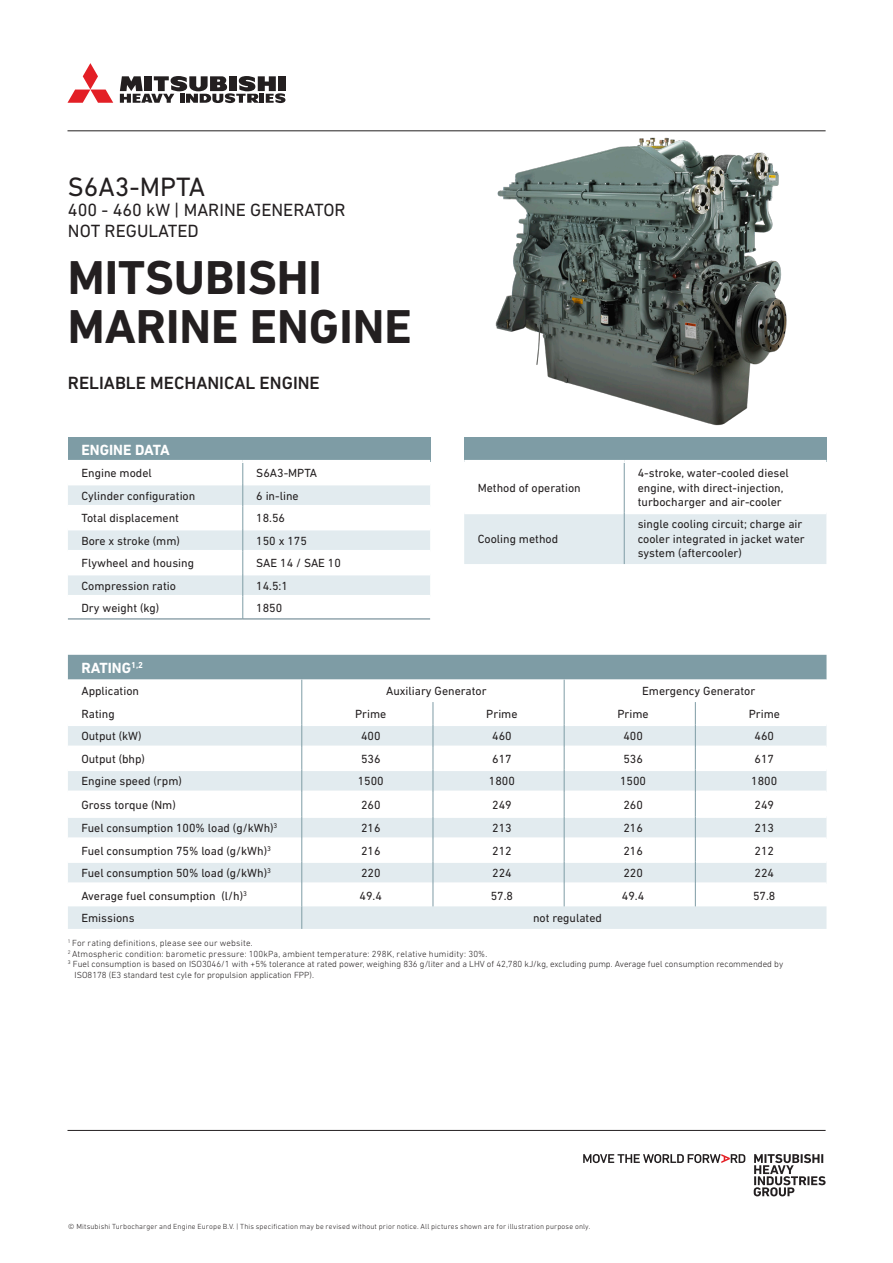
<style>
.page{position:relative;width:893px;height:1263px;background:#fff}
.page>*{position:absolute;margin:0;border:0;box-sizing:border-box;transform-origin:0 0}
.Title_Black{font:700 48.3px "DIN Next LT Pro";color:#231f20}
.Title_Black-2{font:27px "DIN Next LT Pro";color:#231f20}
.Title_Black-3{font:18px "DIN Next LT Pro";color:#231f20}
.t1{font:500 18px "DIN Next LT Pro";color:#231f20}
.t2{font:700 15px "DIN Next LT Pro";color:#fff}
.t3{font:12px/14.4px "DIN Next LT Pro";color:#231f20}
.Paragraph{font:300 9px "DIN Next LT Pro";color:#231f20}
.Paragraph-2{font:300 9px "DIN Next LT Pro";letter-spacing:.02em;color:#231f20}
.t4{font:300 7.5px "DIN Next LT Pro";letter-spacing:.02em;color:#231f20}
</style>
<div class="page">
<svg style="left:68px;top:655px;width:758px;height:274px"></svg>
<div style="left:464px;top:437px;width:362px;height:24px;background:#7e9ca5"></div>
<div style="left:464px;top:514px;width:362px;height:50px;background:#e2ebef"></div>
<hr style="left:464px;top:460px;width:160px;height:3px;background:#fff">
<hr style="left:624px;top:460px;width:202px;height:3px;background:#fff">
<hr style="left:624px;top:463px;width:1px;height:50px;background:#7e9ca5">
<hr style="left:624px;top:513px;width:1px;height:51px;background:#7e9ca5">
<div style="left:68px;top:437px;width:362px;height:24px;background:#7e9ca5"></div>
<hr style="left:68px;top:460px;width:175px;height:3px;background:#fff">
<hr style="left:243px;top:460px;width:187px;height:3px;background:#fff">
<svg style="left:68px;top:463px;width:362px;height:155px"></svg>
<hr style="left:68px;top:618px;width:175px;height:1px;background:#5b7885">
<hr style="left:243px;top:618px;width:187px;height:1px;background:#5b7885">
<hr style="left:68px;top:130px;width:758px;height:1px;background:#231f20">
<hr style="left:68px;top:1130px;width:758px;height:1px;background:#231f20">
<svg style="left:120px;top:76px;width:165px;height:27px"></svg>
<svg style="left:67px;top:63px;width:46px;height:40px"></svg>
<svg style="left:754px;top:1154px;width:72px;height:42px"></svg>
<svg style="left:583px;top:1154px;width:162px;height:9px"></svg>
<img style="left:495px;top:137px;width:292px;height:289px">
<p class="Title_Black-2" style="left:68px;top:172px;width:139px">S6A3-MPTA</p>
<p class="Title_Black-3" style="left:68px;top:200px;width:279px">400 - 460 kW | MARINE GENERATOR</p>
<p class="Title_Black-3" style="left:68px;top:221px;width:132px">NOT REGULATED</p>
<p class="Title_Black" style="left:68px;top:249px;width:256px">MITSUBISHI</p>
<p class="Title_Black" style="left:68px;top:298px;width:345px">MARINE ENGINE</p>
<p class="t1" style="left:68px;top:372px;width:253px">RELIABLE MECHANICAL ENGINE</p>
<p class="t2" style="left:81px;top:441px;width:90px">ENGINE DATA</p>
<p class="t3" style="left:81px;top:466px;width:72px">Engine model</p>
<p class="t3" style="left:256px;top:466px;width:62px">S6A3-MPTA</p>
<p class="t3" style="left:81px;top:488px;width:115px">Cylinder configuration</p>
<p class="t3" style="left:256px;top:488px;width:44px">6 in-line</p>
<p class="t3" style="left:81px;top:511px;width:99px">Total displacement</p>
<p class="t3" style="left:256px;top:511px;width:30px">18.56</p>
<p class="t3" style="left:81px;top:533px;width:100px">Bore x stroke (mm)</p>
<p class="t3" style="left:256px;top:533px;width:52px">150 x 175</p>
<p class="t3" style="left:81px;top:556px;width:114px">Flywheel and housing</p>
<p class="t3" style="left:256px;top:556px;width:86px">SAE 14 / SAE 10</p>
<p class="t3" style="left:81px;top:578px;width:96px">Compression ratio</p>
<p class="t3" style="left:256px;top:578px;width:33px">14.5:1</p>
<p class="t3" style="left:81px;top:601px;width:79px">Dry weight (kg)</p>
<p class="t3" style="left:256px;top:601px;width:28px">1850</p>
<p class="t3" style="left:478px;top:480px;width:105px">Method of operation</p>
<p class="t3" style="left:478px;top:531px;width:82px">Cooling method</p>
<p class="t3" style="left:638px;top:466px;width:153px">4-stroke, water-cooled diesel engine, with direct-injection, turbocharger and air-cooler</p>
<p class="t3" style="left:638px;top:517px;width:169px">single cooling circuit; charge air cooler integrated in jacket water system (aftercooler)</p>
<p class="t2" style="left:81px;top:659px;width:63px">RATING<sup>1,2</sup></p>
<p class="t3" style="left:81px;top:684px;width:59px">Application</p>
<p class="t3" style="left:386px;top:684px;width:102px">Auxiliary Generator</p>
<p class="t3" style="left:642px;top:684px;width:115px">Emergency Generator</p>
<p class="t3" style="left:81px;top:706px;width:35px">Rating</p>
<p class="t3" style="left:355px;top:706px;width:33px">Prime</p>
<p class="t3" style="left:486px;top:706px;width:33px">Prime</p>
<p class="t3" style="left:617px;top:706px;width:33px">Prime</p>
<p class="t3" style="left:749px;top:706px;width:33px">Prime</p>
<p class="t3" style="left:81px;top:729px;width:62px">Output (kW)</p>
<p class="t3" style="left:361px;top:729px;width:21px">400</p>
<p class="t3" style="left:492px;top:729px;width:21px">460</p>
<p class="t3" style="left:623px;top:729px;width:21px">400</p>
<p class="t3" style="left:754px;top:729px;width:21px">460</p>
<p class="t3" style="left:81px;top:751px;width:65px">Output (bhp)</p>
<p class="t3" style="left:361px;top:751px;width:21px">536</p>
<p class="t3" style="left:492px;top:751px;width:21px">617</p>
<p class="t3" style="left:623px;top:751px;width:21px">536</p>
<p class="t3" style="left:754px;top:751px;width:21px">617</p>
<p class="t3" style="left:81px;top:774px;width:102px">Engine speed (rpm)</p>
<p class="t3" style="left:358px;top:774px;width:28px">1500</p>
<p class="t3" style="left:489px;top:774px;width:28px">1800</p>
<p class="t3" style="left:620px;top:774px;width:28px">1500</p>
<p class="t3" style="left:751px;top:774px;width:28px">1800</p>
<p class="t3" style="left:81px;top:797px;width:96px">Gross torque (Nm)</p>
<p class="t3" style="left:361px;top:797px;width:21px">260</p>
<p class="t3" style="left:492px;top:797px;width:21px">249</p>
<p class="t3" style="left:623px;top:797px;width:21px">260</p>
<p class="t3" style="left:754px;top:797px;width:21px">249</p>
<p class="t3" style="left:81px;top:821px;width:198px">Fuel consumption 100% load (g/kWh)<sup>3</sup></p>
<p class="t3" style="left:361px;top:821px;width:21px">216</p>
<p class="t3" style="left:492px;top:821px;width:21px">213</p>
<p class="t3" style="left:623px;top:821px;width:21px">216</p>
<p class="t3" style="left:754px;top:821px;width:21px">213</p>
<p class="t3" style="left:81px;top:843px;width:191px">Fuel consumption 75% load (g/kWh)<sup>3</sup></p>
<p class="t3" style="left:361px;top:843px;width:21px">216</p>
<p class="t3" style="left:492px;top:843px;width:21px">212</p>
<p class="t3" style="left:623px;top:843px;width:21px">216</p>
<p class="t3" style="left:754px;top:843px;width:21px">212</p>
<p class="t3" style="left:81px;top:866px;width:191px">Fuel consumption 50% load (g/kWh)<sup>3</sup></p>
<p class="t3" style="left:361px;top:866px;width:21px">220</p>
<p class="t3" style="left:492px;top:866px;width:21px">224</p>
<p class="t3" style="left:623px;top:866px;width:21px">220</p>
<p class="t3" style="left:754px;top:866px;width:21px">224</p>
<p class="t3" style="left:81px;top:888px;width:167px">Average fuel consumption (l/h)<sup>3</sup></p>
<p class="t3" style="left:360px;top:888px;width:24px">49.4</p>
<p class="t3" style="left:491px;top:888px;width:24px">57.8</p>
<p class="t3" style="left:622px;top:888px;width:24px">49.4</p>
<p class="t3" style="left:753px;top:888px;width:24px">57.8</p>
<p class="t3" style="left:81px;top:911px;width:55px">Emissions</p>
<p class="t3" style="left:533px;top:911px;width:70px">not regulated</p>
<p class="Paragraph-2" style="left:68px;top:937px;width:186px"><sup>1</sup> For rating definitions, please see our website.</p>
<p class="Paragraph-2" style="left:68px;top:948px;width:421px"><sup>2</sup> Atmospheric condition: barometic pressure: 100kPa, ambient temperature: 298K, relative humidity: 30%.</p>
<p class="Paragraph" style="left:68px;top:959px;width:717px"><sup>3</sup> Fuel consumption is based on ISO3046/1 with +5% tolerance at rated power, weighing 836 g/liter and a LHV of 42,780 kJ/kg, excluding pump. Average fuel consumption recommended by</p>
<p class="Paragraph" style="left:75px;top:970px;width:241px">ISO8178 (E3 standard test cyle for propulsion application FPP).</p>
<p class="t4" style="left:68px;top:1222px;width:524px">© Mitsubishi Turbocharger and Engine Europe B.V. | This specification may be revised without prior notice. All pictures shown are for illustration purpose only.</p>
</div>
